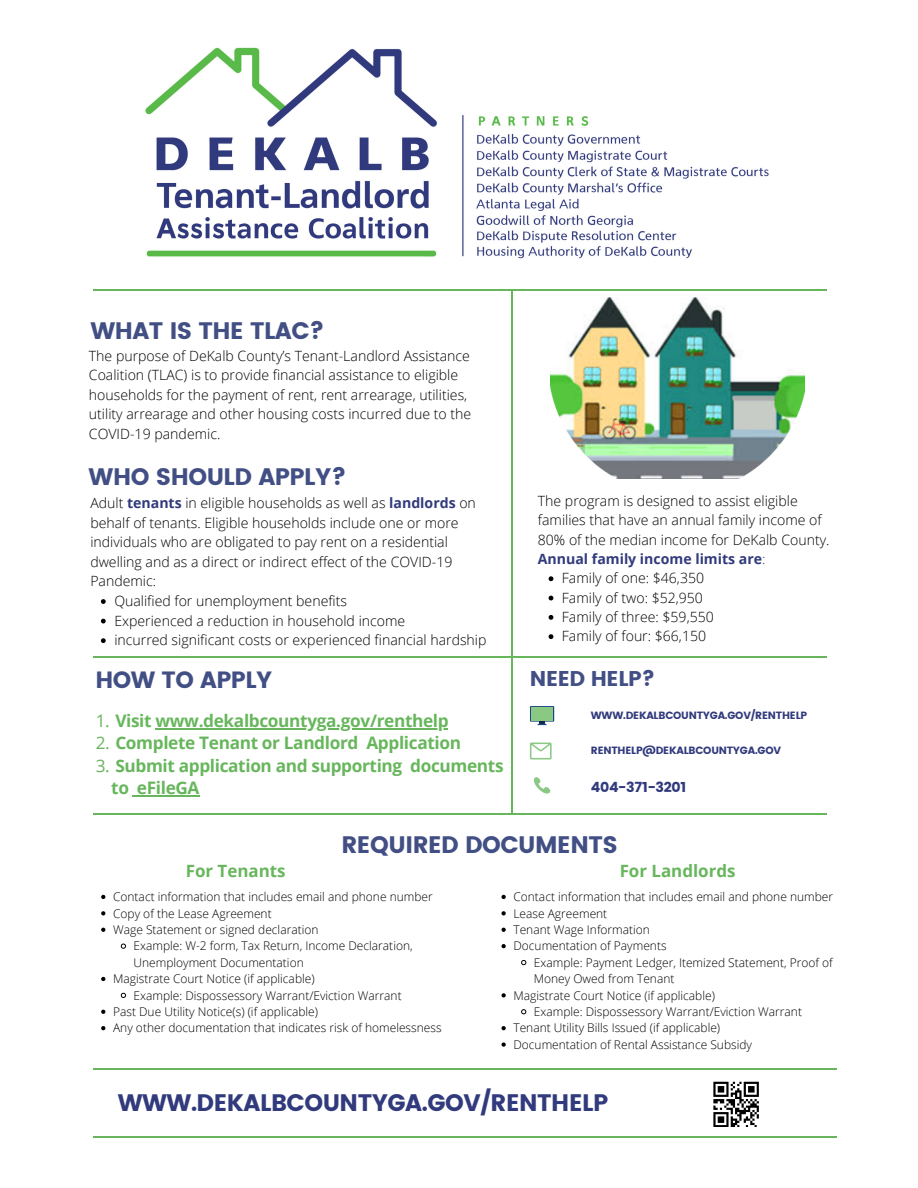
<style>
.page{position:relative;width:918px;height:1188px;background:#fff}
.page>*{position:absolute;margin:0;border:0;box-sizing:border-box;transform-origin:0 0}
.t1{font:23.85px "Poppins";letter-spacing:-.02em;color:#424f84}
.t2{font:23.85px "Poppins";letter-spacing:-.02em;color:#313a7c}
.t3{font:23.55px "Poppins";letter-spacing:-.02em;color:#424f84}
.t4{font:21.3px "Poppins";letter-spacing:-.02em;color:#424f84}
.t5{font:700 17.25px/22.2px "Open Sans";letter-spacing:-.02em;color:#67b65c}
.t6{font:700 16.95px "Open Sans";color:#67b65c}
.t7{font:300 14.1px/19.6px "Open Sans";color:#000}
.t8{font:14.1px "Poppins";letter-spacing:-.02em;color:#313a7c}
.t9{font:300 12px/16.4px "Open Sans";color:#000}
.t10{font:10.5px "Poppins";letter-spacing:-.02em;color:#313a7c}
.s1{font-weight:700;color:#313a7c}
.s2{font-weight:400}
.s3{color:#313a7c}
</style>
<div class="page">
<hr style="left:512px;top:290px;width:1px;height:523px;background:#67b65c">
<hr style="left:94px;top:289px;width:733px;height:1px;background:#67b65c">
<hr style="left:94px;top:1136px;width:743px;height:1px;background:#67b65c">
<hr style="left:94px;top:1068px;width:743px;height:2px;background:#67b65c">
<img style="left:551px;top:297px;width:254px;height:182px">
<hr style="left:94px;top:813px;width:733px;height:1px;background:#67b65c">
<svg style="left:530px;top:743px;width:22px;height:16px"></svg>
<svg style="left:534px;top:777px;width:17px;height:17px"></svg>
<svg style="left:530px;top:706px;width:24px;height:16px"></svg>
<div style="left:531px;top:707px;width:22px;height:14px;background:#8ac984"></div>
<svg style="left:537px;top:722px;width:10px;height:3px"></svg>
<img style="left:145px;top:47px;width:624px;height:212px">
<hr style="left:155px;top:728px;width:293px;height:2px;background:#67b65c">
<hr style="left:137px;top:795px;width:62px;height:1px;background:#67b65c">
<svg style="left:549px;top:576px;width:4px;height:5px"></svg>
<svg style="left:549px;top:596px;width:4px;height:4px"></svg>
<svg style="left:549px;top:615px;width:4px;height:5px"></svg>
<svg style="left:549px;top:634px;width:4px;height:5px"></svg>
<svg style="left:101px;top:599px;width:5px;height:5px"></svg>
<svg style="left:101px;top:619px;width:5px;height:4px"></svg>
<svg style="left:101px;top:638px;width:5px;height:5px"></svg>
<svg style="left:101px;top:895px;width:4px;height:4px"></svg>
<svg style="left:101px;top:911px;width:4px;height:4px"></svg>
<svg style="left:101px;top:928px;width:4px;height:4px"></svg>
<svg style="left:121px;top:943px;width:5px;height:6px"></svg>
<svg style="left:101px;top:977px;width:4px;height:4px"></svg>
<svg style="left:121px;top:993px;width:5px;height:5px"></svg>
<svg style="left:101px;top:1010px;width:4px;height:4px"></svg>
<svg style="left:101px;top:1026px;width:4px;height:4px"></svg>
<svg style="left:502px;top:895px;width:4px;height:4px"></svg>
<svg style="left:502px;top:911px;width:4px;height:4px"></svg>
<svg style="left:502px;top:928px;width:4px;height:4px"></svg>
<svg style="left:502px;top:944px;width:4px;height:4px"></svg>
<svg style="left:521px;top:960px;width:5px;height:5px"></svg>
<svg style="left:502px;top:993px;width:4px;height:4px"></svg>
<svg style="left:521px;top:1009px;width:5px;height:6px"></svg>
<svg style="left:502px;top:1026px;width:4px;height:4px"></svg>
<svg style="left:502px;top:1042px;width:4px;height:5px"></svg>
<hr style="left:94px;top:656px;width:733px;height:1px;background:#67b65c">
<svg style="left:713px;top:1082px;width:45px;height:45px"></svg>
<p class="t1" style="left:90px;top:317px;width:236px">WHAT IS THE TLAC?</p>
<p class="t7" style="left:89px;top:345px;width:384px">The purpose of DeKalb County’s Tenant-Landlord Assistance Coalition (TLAC) is to provide financial assistance to eligible households for the payment of rent, rent arrearage, utilities, utility arrearage and other housing costs incurred due to the COVID-19 pandemic.</p>
<p class="t1" style="left:89px;top:463px;width:260px">WHO SHOULD APPLY?</p>
<p class="t7" style="left:90px;top:493px;width:387px">Adult <span class="s1">tenants</span> in eligible households as well as <span class="s1">landlords</span> on behalf of tenants. Eligible households include one or more individuals who are obligated to pay rent on a residential dwelling and as a direct or indirect effect of the COVID-19<br>Pandemic:</p>
<p class="t7" style="left:114px;top:591px;width:234px">Qualified for unemployment benefits</p>
<p class="t7" style="left:114px;top:610px;width:293px">Experienced a reduction in household income</p>
<p class="t7" style="left:114px;top:630px;width:374px">incurred significant costs or experienced financial hardship</p>
<p class="t3" style="left:95px;top:666px;width:178px">HOW TO APPLY</p>
<p class="t5" style="left:96px;top:709px;width:355px"><span class="s2">1.</span> Visit www.dekalbcountyga.gov/renthelp</p>
<p class="t5" style="left:96px;top:732px;width:367px"><span class="s2">2.</span> Complete Tenant or Landlord Application</p>
<p class="t5" style="left:111px;top:754px;width:394px;text-indent:-15px"><span class="s2">3.</span> Submit application and supporting documents to eFileGA</p>
<p class="t7" style="left:538px;top:491px;width:293px">The program is designed to assist eligible families that have an annual family income of 80% of the median income for DeKalb County.<br><span class="s1">Annual family income limits are</span><span class="s3">:</span></p>
<p class="t7" style="left:562px;top:568px;width:144px">Family of one: $46,350</p>
<p class="t7" style="left:562px;top:587px;width:143px">Family of two: $52,950</p>
<p class="t7" style="left:562px;top:607px;width:154px">Family of three: $59,550</p>
<p class="t7" style="left:562px;top:626px;width:146px">Family of four: $66,150</p>
<p class="t4" style="left:530px;top:666px;width:127px">NEED HELP?</p>
<p class="t10" style="left:591px;top:709px;width:218px">WWW.DEKALBCOUNTYGA.GOV/RENTHELP</p>
<p class="t10" style="left:591px;top:744px;width:192px">RENTHELP@DEKALBCOUNTYGA.GOV</p>
<p class="t8" style="left:591px;top:779px;width:97px">404-371-3201</p>
<p class="t1" style="left:342px;top:831px;width:278px">REQUIRED DOCUMENTS</p>
<p class="t6" style="left:186px;top:859px;width:101px">For Tenants</p>
<p class="t6" style="left:620px;top:859px;width:117px">For Landlords</p>
<p class="t9" style="left:113px;top:888px;width:321px">Contact information that includes email and phone number</p>
<p class="t9" style="left:113px;top:905px;width:160px">Copy of the Lease Agreement</p>
<p class="t9" style="left:113px;top:921px;width:207px">Wage Statement or signed declaration</p>
<p class="t9" style="left:133px;top:938px;width:281px">Example: W-2 form, Tax Return, Income Declaration,<br>Unemployment Documentation</p>
<p class="t9" style="left:113px;top:970px;width:203px">Magistrate Court Notice (if applicable)</p>
<p class="t9" style="left:133px;top:987px;width:270px">Example: Dispossessory Warrant/Eviction Warrant</p>
<p class="t9" style="left:113px;top:1003px;width:207px">Past Due Utility Notice(s) (if applicable)</p>
<p class="t9" style="left:113px;top:1020px;width:330px">Any other documentation that indicates risk of homelessness</p>
<p class="t9" style="left:513px;top:888px;width:321px">Contact information that includes email and phone number</p>
<p class="t9" style="left:513px;top:905px;width:95px">Lease Agreement</p>
<p class="t9" style="left:513px;top:921px;width:138px">Tenant Wage Information</p>
<p class="t9" style="left:513px;top:938px;width:155px">Documentation of Payments</p>
<p class="t9" style="left:534px;top:954px;width:300px">Example: Payment Ledger, Itemized Statement, Proof of<br>Money Owed from Tenant</p>
<p class="t9" style="left:513px;top:987px;width:203px">Magistrate Court Notice (if applicable)</p>
<p class="t9" style="left:534px;top:1003px;width:270px">Example: Dispossessory Warrant/Eviction Warrant</p>
<p class="t9" style="left:513px;top:1020px;width:208px">Tenant Utility Bills Issued (if applicable)</p>
<p class="t9" style="left:513px;top:1036px;width:240px">Documentation of Rental Assistance Subsidy</p>
<p class="t2" style="left:118px;top:1089px;width:492px">WWW.DEKALBCOUNTYGA.GOV/RENTHELP</p>
</div>
